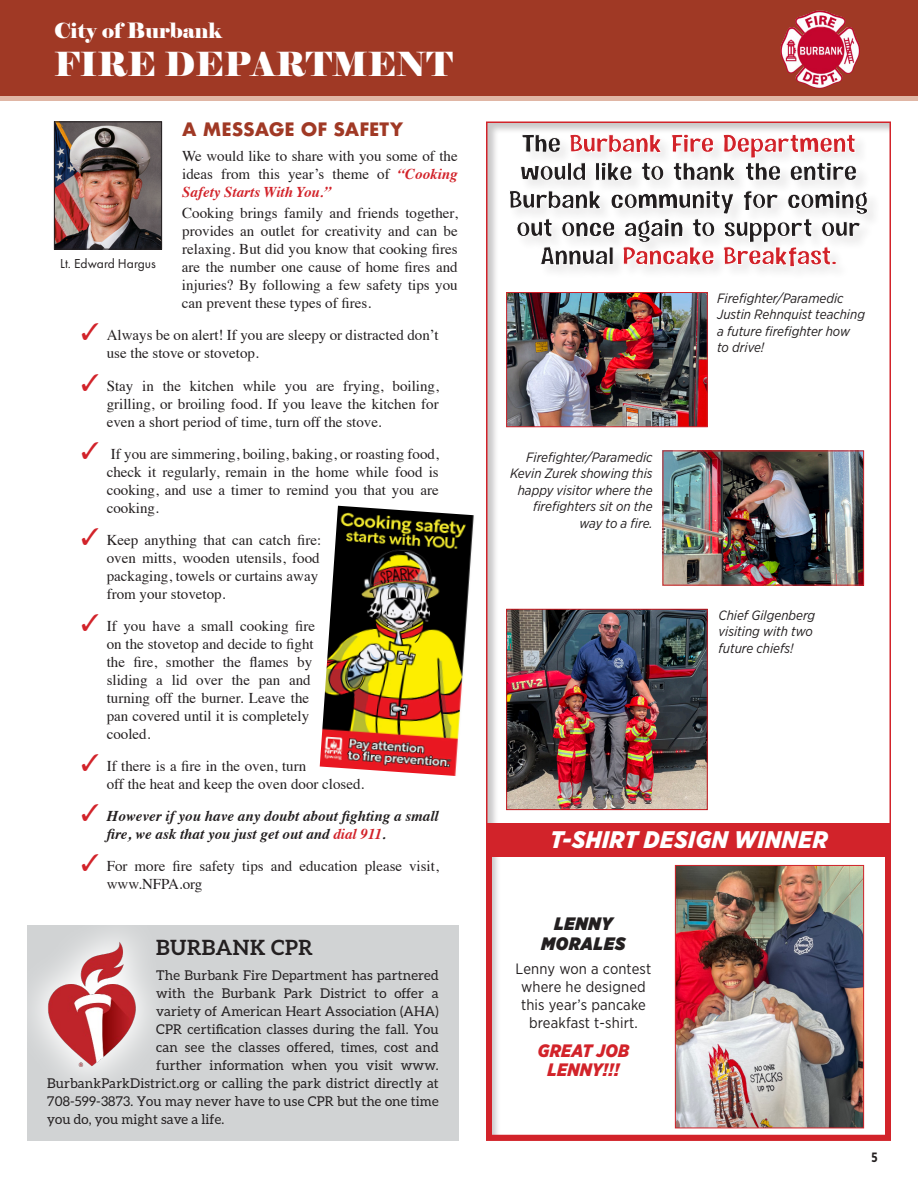
<style>
.page{position:relative;width:918px;height:1188px;background:#fff}
.page>*{position:absolute;margin:0;border:0;box-sizing:border-box;transform-origin:0 0}
.t1{font:33px "Elephant";color:#fff}
.t2{font:italic 900 24px "Gotham Narrow";letter-spacing:.02em;color:#fff}
.t3{font:21px "Elephant";color:#fff}
.t4{font:700 21px "Aleo";letter-spacing:.02em;color:#231f20}
.t5{font:700 18px "Futura";color:#a03925}
.t6{font:italic 900 18px/19.5px "Gotham Narrow";letter-spacing:.01em;color:#d2232a;text-align:center}
.t7{font:italic 900 18px/19.5px "Gotham Narrow";letter-spacing:.04em;color:#231f20;text-align:center}
.t8{font:15px/18px "Times";color:#231f20}
.t9{font:italic 700 15px/18px "Times";color:#231f20}
.t10{font:15px/18px "Gotham Narrow";letter-spacing:.01em;color:#231f20;text-align:center}
.t11{font:13.5px "Aleo";letter-spacing:.01em;color:#231f20}
.t12{font:italic 13.5px/16.5px "Gotham Narrow";color:#231f20}
.t13{font:13.5px "Futura PT";color:#231f20}
.t14{font:700 13.5px "Gotham X Narrow";color:#231f20}
.s1{font-weight:700;font-style:italic;color:#d2232a}
.s2{color:#d2232a}
</style>
<div class="page">
<div style="left:486px;top:824px;width:405px;height:317px;border:6px solid #d2232a"></div>
<div style="left:27px;top:925px;width:432px;height:216px;background:#d1d3d4"></div>
<div style="left:0;top:0;width:918px;height:99px;background:#a03925"></div>
<hr style="left:0;top:97px;width:918px;height:4px;background:#e0b6a5">
<img style="left:780px;top:10px;width:80px;height:77px">
<img style="left:56px;top:124px;width:104px;height:124px">
<div style="left:54px;top:122px;width:108px;height:128px;border:1px solid #231f20"></div>
<img style="left:320px;top:506px;width:154px;height:270px">
<svg style="left:32px;top:934px;width:119px;height:146px"></svg>
<img style="left:48px;top:941px;width:88px;height:126px">
<img style="left:508px;top:294px;width:198px;height:131px">
<div style="left:506px;top:292px;width:202px;height:135px;border:1px solid #d2232a"></div>
<img style="left:665px;top:453px;width:197px;height:131px">
<div style="left:663px;top:451px;width:201px;height:135px;border:1px solid #d2232a"></div>
<img style="left:508px;top:611px;width:198px;height:197px">
<div style="left:506px;top:609px;width:202px;height:201px;border:1px solid #c4151c"></div>
<div style="left:486px;top:824px;width:405px;height:33px;background:#d2232a"></div>
<img style="left:677px;top:867px;width:185px;height:259px">
<div style="left:675px;top:865px;width:189px;height:263px;border:1px solid #d2232a"></div>
<svg style="left:509px;top:87px;width:359px;height:207px"></svg>
<h3 class="t3" style="left:54px;top:17px;width:169px">City of Burbank</h3>
<h1 class="t1" style="left:54px;top:44px;width:400px">FIRE DEPARTMENT</h1>
<p class="t5" style="left:182px;top:117px;width:222px">A MESSAGE OF SAFETY</p>
<p class="t8" style="left:182px;top:146px;width:277px;text-align:justify">We would like to share with you some of the ideas from this year’s theme of <span class="s1">“Cooking Safety Starts With You.”</span></p>
<p class="t8" style="left:182px;top:203px;width:277px;text-align:justify">Cooking brings family and friends together, provides an outlet for creativity and can be relaxing. But did you know that cooking fires are the number one cause of home fires and injuries? By following a few safety tips you can prevent these types of fires.</p>
<p class="t8" style="left:107px;top:325px;width:334px;text-indent:-25px"><span class="s2">✓</span> Always be on alert! If you are sleepy or distracted don’t use the stove or stovetop.</p>
<p class="t8" style="left:107px;top:375px;width:334px;text-align:justify;text-indent:-25px"><span class="s2">✓</span> Stay in the kitchen while you are frying, boiling, grilling, or broiling food. If you leave the kitchen for even a short period of time, turn off the stove.</p>
<p class="t8" style="left:107px;top:443px;width:334px;text-align:justify;text-indent:-25px"><span class="s2">✓</span> If you are simmering, boiling, baking, or roasting food, check it regularly, remain in the home while food is cooking, and use a timer to remind you that you are cooking.</p>
<p class="t8" style="left:107px;top:529px;width:216px;text-indent:-25px"><span class="s2">✓</span> Keep anything that can catch fire: oven mitts, wooden utensils, food packaging, towels or curtains away from your stovetop.</p>
<p class="t8" style="left:107px;top:615px;width:210px;text-indent:-25px"><span class="s2">✓</span> If you have a small cooking fire on the stovetop and decide to fight the fire, smother the flames by sliding a lid over the pan and turning off the burner. Leave the pan covered until it is completely cooled.</p>
<p class="t8" style="left:107px;top:755px;width:259px;text-indent:-25px"><span class="s2">✓</span> If there is a fire in the oven, turn<br>off the heat and keep the oven door closed.</p>
<p class="t9" style="left:107px;top:805px;width:334px;text-indent:-25px"><span class="s2">✓</span> However if you have any doubt about fighting a small fire, we ask that you just get out and <span class="s2">dial 911</span>.</p>
<p class="t8" style="left:107px;top:855px;width:334px;text-indent:-25px"><span class="s2">✓</span> For more fire safety tips and education please visit, www.NFPA.org</p>
<p class="t13" style="left:60px;top:255px;width:97px">Lt. Edward Hargus</p>
<h3 class="t4" style="left:156px;top:936px;width:158px">BURBANK CPR</h3>
<p class="t11" style="left:156px;top:968px;width:284px">The Burbank Fire Department has partnered</p>
<p class="t11" style="left:156px;top:986px;width:284px">with the Burbank Park District to offer a</p>
<p class="t11" style="left:156px;top:1004px;width:284px">variety of American Heart Association (AHA)</p>
<p class="t11" style="left:156px;top:1022px;width:284px">CPR certification classes during the fall. You</p>
<p class="t11" style="left:156px;top:1040px;width:284px">can see the classes offered, times, cost and</p>
<p class="t11" style="left:156px;top:1058px;width:284px">further information when you visit www.</p>
<p class="t11" style="left:47px;top:1076px;width:393px">BurbankParkDistrict.org or calling the park district directly at</p>
<p class="t11" style="left:47px;top:1094px;width:393px">708-599-3873. You may never have to use CPR but the one time</p>
<p class="t11" style="left:47px;top:1112px;width:179px">you do, you might save a life.</p>
<p class="t12" style="left:510px;top:449px;width:144px;text-align:right">Firefighter/Paramedic<br>Kevin Zurek showing this happy visitor where the firefighters sit on the way to a fire.</p>
<p class="t12" style="left:717px;top:290px;width:149px">Firefighter/Paramedic<br>Justin Rehnquist teaching a future firefighter how to drive!</p>
<p class="t12" style="left:718px;top:606px;width:98px">Chief Gilgenberg visiting with two future chiefs!</p>
<h2 class="t2" style="left:551px;top:824px;width:279px">T-SHIRT DESIGN WINNER</h2>
<p class="t7" style="left:542px;top:914px;width:85px">LENNY<br>MORALES</p>
<p class="t10" style="left:516px;top:960px;width:137px">Lenny won a contest where he designed this year’s pancake breakfast t-shirt.</p>
<p class="t6" style="left:538px;top:1040px;width:93px">GREAT JOB<br>LENNY!!!</p>
<p class="t14" style="left:871px;top:1149px;width:8px">5</p>
</div>
